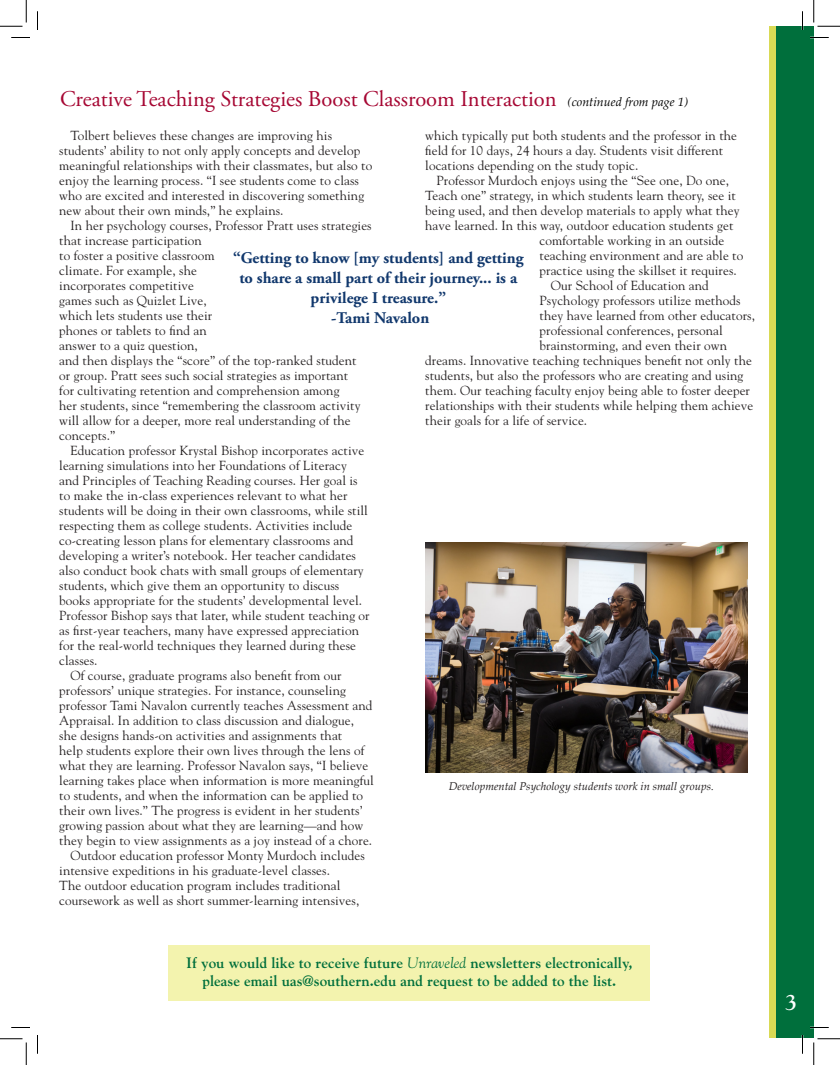
<style>
.page{position:relative;width:840px;height:1065px;background:#fff}
.page>*{position:absolute;margin:0;border:0;box-sizing:border-box;transform-origin:0 0}
.t1{font:22.5px "Adobe Garamond Pro";color:#a60733}
.t2{font:700 22.5px "Goudy Std";color:#fff}
.t3{font:700 16.25px/20px "Adobe Garamond Pro";color:#11386d;text-align:center}
.t4{font:700 15px/18px "Goudy Std";color:#006f3c;text-align:center}
.t5{font:13.12px/15px "Goudy Std";letter-spacing:.01em;color:#231f20}
.t6{font:italic 11.25px "Palatino Linotype";color:#231f20}
.s1{font-family:"Palatino Linotype";font-style:italic;font-size:12.5px;color:#000}
.s2{font-weight:400;font-style:italic}
</style>
<div class="page">
<div style="left:770px;top:26px;width:37px;height:1012px;background:#d9da55"></div>
<div style="left:776px;top:26px;width:38px;height:1012px;background:#006f3c"></div>
<div style="left:169px;top:946px;width:481px;height:55px;background:#f3f3ae"></div>
<img style="left:425px;top:542px;width:322px;height:230px">
<svg style="left:11px;top:37px;width:19px;height:1px"></svg>
<svg style="left:810px;top:37px;width:19px;height:1px"></svg>
<svg style="left:11px;top:1027px;width:19px;height:1px"></svg>
<svg style="left:810px;top:1027px;width:19px;height:1px"></svg>
<svg style="left:37px;top:11px;width:1px;height:19px"></svg>
<svg style="left:37px;top:1035px;width:1px;height:19px"></svg>
<svg style="left:802px;top:11px;width:1px;height:19px"></svg>
<svg style="left:802px;top:1035px;width:1px;height:19px"></svg>
<svg style="left:0;top:0;width:27px;height:27px"></svg>
<svg style="left:0;top:1039px;width:27px;height:26px"></svg>
<svg style="left:814px;top:0;width:26px;height:27px"></svg>
<svg style="left:814px;top:1039px;width:26px;height:26px"></svg>
<h1 class="t1" style="left:60px;top:86px;width:630px">Creative Teaching Strategies Boost Classroom Interaction <span class="s1">(continued from page 1)</span></h1>
<p class="t5" style="left:59px;top:127px;width:315px;text-indent:11px">Tolbert believes these changes are improving his students’ ability to not only apply concepts and develop meaningful relationships with their classmates, but also to enjoy the learning process. “I see students come to class who are excited and interested in discovering something new about their own minds,” he explains.</p>
<p class="t5" style="left:59px;top:218px;width:314px;text-indent:11px">In her psychology courses, Professor Pratt uses strategies that increase participation<br>to foster a positive classroom<br>climate. For example, she<br>incorporates competitive<br>games such as Quizlet Live,<br>which lets students use their<br>phones or tablets to find an<br>answer to a quiz question,<br>and then displays the “score” of the top-ranked student<br>or group. Pratt sees such social strategies as important<br>for cultivating retention and comprehension among<br>her students, since “remembering the classroom activity will allow for a deeper, more real understanding of the concepts.”</p>
<p class="t5" style="left:71px;top:443px;width:295px">Education professor Krystal Bishop incorporates active</p>
<p class="t5" style="left:59px;top:458px;width:289px">learning simulations into her Foundations of Literacy</p>
<p class="t5" style="left:59px;top:473px;width:300px">and Principles of Teaching Reading courses. Her goal is</p>
<p class="t5" style="left:59px;top:488px;width:290px">to make the in-class experiences relevant to what her</p>
<p class="t5" style="left:59px;top:503px;width:310px">students will be doing in their own classrooms, while still</p>
<p class="t5" style="left:59px;top:518px;width:295px">respecting them as college students. Activities include</p>
<p class="t5" style="left:59px;top:533px;width:296px">co-creating lesson plans for elementary classrooms and</p>
<p class="t5" style="left:59px;top:548px;width:298px">developing a writer’s notebook. Her teacher candidates</p>
<p class="t5" style="left:59px;top:563px;width:306px">also conduct book chats with small groups of elementary</p>
<p class="t5" style="left:59px;top:578px;width:282px">students, which give them an opportunity to discuss</p>
<p class="t5" style="left:59px;top:593px;width:304px">books appropriate for the students’ developmental level.</p>
<p class="t5" style="left:59px;top:608px;width:312px">Professor Bishop says that later, while student teaching or</p>
<p class="t5" style="left:59px;top:623px;width:301px">as first-year teachers, many have expressed appreciation</p>
<p class="t5" style="left:59px;top:638px;width:298px">for the real-world techniques they learned during these</p>
<p class="t5" style="left:59px;top:653px;width:40px">classes.</p>
<p class="t5" style="left:71px;top:668px;width:273px">Of course, graduate programs also benefit from our</p>
<p class="t5" style="left:59px;top:683px;width:288px">professors’ unique strategies. For instance, counseling</p>
<p class="t5" style="left:59px;top:698px;width:315px">professor Tami Navalon currently teaches Assessment and</p>
<p class="t5" style="left:59px;top:713px;width:296px">Appraisal. In addition to class discussion and dialogue,</p>
<p class="t5" style="left:59px;top:728px;width:285px">she designs hands-on activities and assignments that</p>
<p class="t5" style="left:59px;top:743px;width:307px">help students explore their own lives through the lens of</p>
<p class="t5" style="left:59px;top:758px;width:311px">what they are learning. Professor Navalon says, “I believe</p>
<p class="t5" style="left:59px;top:773px;width:316px">learning takes place when information is more meaningful</p>
<p class="t5" style="left:59px;top:788px;width:305px">to students, and when the information can be applied to</p>
<p class="t5" style="left:59px;top:803px;width:305px">their own lives.” The progress is evident in her students’</p>
<p class="t5" style="left:59px;top:818px;width:305px">growing passion about what they are learning—and how</p>
<p class="t5" style="left:59px;top:833px;width:314px">they begin to view assignments as a joy instead of a chore.</p>
<p class="t5" style="left:71px;top:848px;width:296px">Outdoor education professor Monty Murdoch includes</p>
<p class="t5" style="left:59px;top:863px;width:272px">intensive expeditions in his graduate-level classes.</p>
<p class="t5" style="left:59px;top:878px;width:283px">The outdoor education program includes traditional</p>
<p class="t5" style="left:59px;top:893px;width:302px">coursework as well as short summer-learning intensives,</p>
<p class="t5" style="left:425px;top:128px;width:313px">which typically put both students and the professor in the field for 10 days, 24 hours a day. Students visit different locations depending on the study topic.</p>
<p class="t5" style="left:437px;top:173px;width:294px">Professor Murdoch enjoys using the “See one, Do one,</p>
<p class="t5" style="left:425px;top:188px;width:312px">Teach one” strategy, in which students learn theory, see it</p>
<p class="t5" style="left:425px;top:203px;width:316px">being used, and then develop materials to apply what they</p>
<p class="t5" style="left:425px;top:218px;width:310px">have learned. In this way, outdoor education students get</p>
<p class="t5" style="left:540px;top:233px;width:186px">comfortable working in an outside</p>
<p class="t5" style="left:540px;top:248px;width:205px">teaching environment and are able to</p>
<p class="t5" style="left:540px;top:263px;width:199px">practice using the skillset it requires.</p>
<p class="t5" style="left:551px;top:278px;width:160px">Our School of Education and</p>
<p class="t5" style="left:540px;top:293px;width:203px">Psychology professors utilize methods</p>
<p class="t5" style="left:540px;top:308px;width:217px">they have learned from other educators,</p>
<p class="t5" style="left:540px;top:323px;width:185px">professional conferences, personal</p>
<p class="t5" style="left:540px;top:338px;width:189px">brainstorming, and even their own</p>
<p class="t5" style="left:425px;top:353px;width:328px">dreams. Innovative teaching techniques benefit not only the</p>
<p class="t5" style="left:425px;top:368px;width:320px">students, but also the professors who are creating and using</p>
<p class="t5" style="left:425px;top:383px;width:326px">them. Our teaching faculty enjoy being able to foster deeper</p>
<p class="t5" style="left:425px;top:398px;width:330px">relationships with their students while helping them achieve</p>
<p class="t5" style="left:425px;top:413px;width:164px">their goals for a life of service.</p>
<p class="t3" style="left:233px;top:248px;width:292px">“Getting to know [my students] and getting to share a small part of their journey... is a privilege I treasure.”<br>-Tami Navalon</p>
<p class="t6" style="left:449px;top:778px;width:267px">Developmental Psychology students work in small groups.</p>
<p class="t4" style="left:186px;top:954px;width:448px">If you would like to receive future <span class="s2">Unraveled</span> newsletters electronically, please email uas@southern.edu and request to be added to the list.</p>
<h1 class="t2" style="left:785px;top:989px;width:14px">3</h1>
</div>
